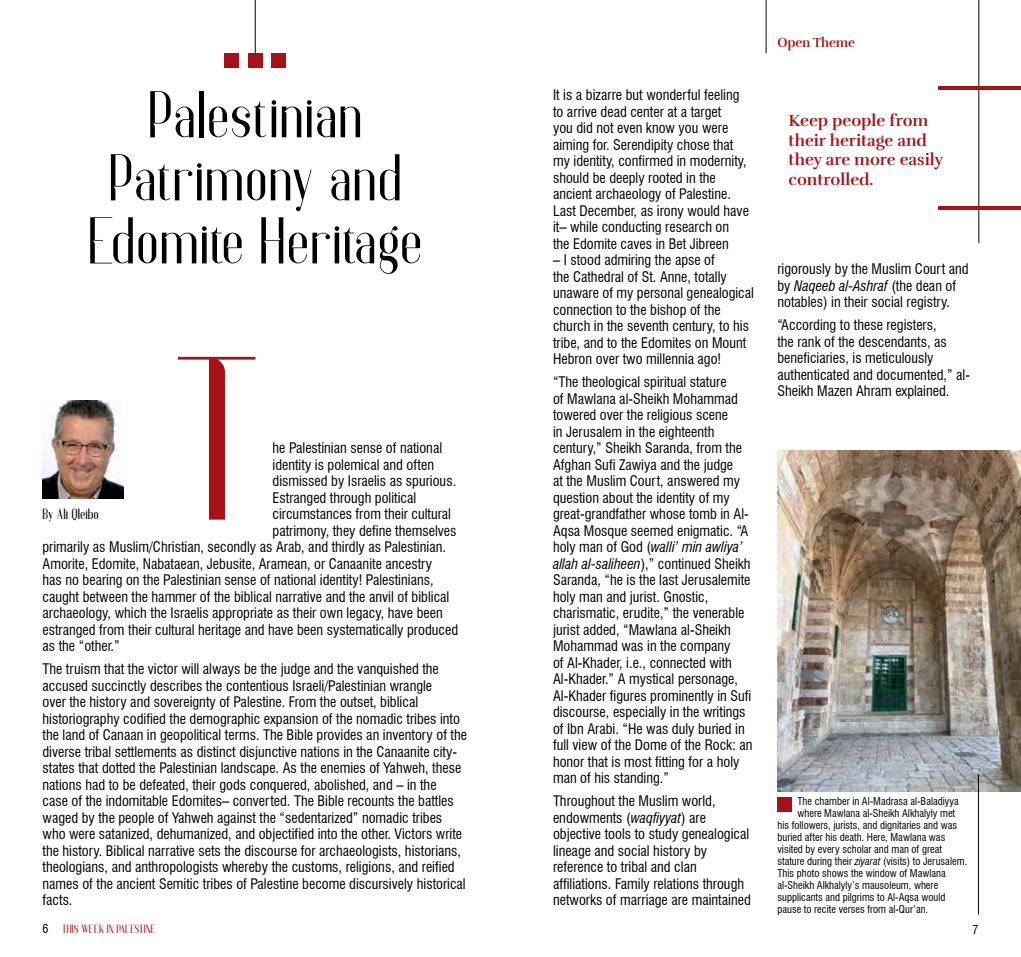
<style>
.page{position:relative;width:1021px;height:957px;background:#fff}
.page>*{position:absolute;margin:0;border:0;box-sizing:border-box;transform-origin:0 0}
.t1{font:232.5px "Anteric";color:#a61217}
.t2{font:66px/63px "Anteric";color:#000;text-align:center}
.t3{font:700 16.5px/19.5px "Rufina";color:#a61217}
.t4{font:700 15px "Anteric";color:#000}
.t5{font:condensed 14.25px/16.5px "Swiss 721 BT";color:#000}
.t6{font:700 13.5px "Rufina";letter-spacing:-.01em;color:#a61217;scale:.96 1}
.t7{font:700 12px "Anteric";color:#a61217}
.t8{font:condensed 12px "Swiss 721 BT";color:#000}
.t9{font:condensed 10.5px "Swiss 721 BT";color:#000}
.s1{font-style:italic}
.s2{font-family:"Swiss 721 BT";font-weight:400;font-stretch:condensed;color:#000}
</style>
<div class="page">
<hr style="left:765px;top:0;width:1px;height:53px;background:#000">
<img style="left:43px;top:400px;width:80px;height:98px">
<div style="left:248px;top:53px;width:15px;height:15px;background:#a61217"></div>
<div style="left:224px;top:53px;width:15px;height:15px;background:#a61217"></div>
<div style="left:271px;top:53px;width:15px;height:15px;background:#a61217"></div>
<hr style="left:255px;top:0;width:1px;height:53px;background:#000">
<hr style="left:978px;top:0;width:1px;height:243px;background:#000">
<hr style="left:938px;top:86px;width:82px;height:3px;background:#a61217">
<hr style="left:938px;top:206px;width:82px;height:3px;background:#a61217">
<img style="left:777px;top:450px;width:243px;height:341px">
<hr style="left:978px;top:774px;width:1px;height:140px;background:#000">
<div style="left:777px;top:797px;width:15px;height:15px;background:#a61217"></div>
<h2 class="t2" style="left:87px;top:90px;width:337px">Palestinian<br>Patrimony and<br>Edomite Heritage</h2>
<h1 class="t1" style="left:168px;top:356px;width:99px">T</h1>
<p class="t5" style="left:272px;top:440px;width:171px">he Palestinian sense of national</p>
<p class="t5" style="left:272px;top:456px;width:163px">identity is polemical and often</p>
<p class="t5" style="left:272px;top:473px;width:185px">dismissed by Israelis as spurious.</p>
<p class="t5" style="left:272px;top:489px;width:145px">Estranged through political</p>
<p class="t5" style="left:272px;top:506px;width:180px">circumstances from their cultural</p>
<p class="t5" style="left:272px;top:522px;width:185px">patrimony, they define themselves</p>
<p class="t5" style="left:43px;top:539px;width:405px">primarily as Muslim/Christian, secondly as Arab, and thirdly as Palestinian.</p>
<p class="t5" style="left:43px;top:555px;width:391px">Amorite, Edomite, Nabataean, Jebusite, Aramean, or Canaanite ancestry</p>
<p class="t5" style="left:43px;top:572px;width:392px">has no bearing on the Palestinian sense of national identity! Palestinians,</p>
<p class="t5" style="left:43px;top:588px;width:408px">caught between the hammer of the biblical narrative and the anvil of biblical</p>
<p class="t5" style="left:43px;top:605px;width:402px">archaeology, which the Israelis appropriate as their own legacy, have been</p>
<p class="t5" style="left:43px;top:621px;width:417px">estranged from their cultural heritage and have been systematically produced</p>
<p class="t5" style="left:43px;top:638px;width:79px">as the “other.”</p>
<p class="t5" style="left:43px;top:660px;width:426px">The truism that the victor will always be the judge and the vanquished the accused succinctly describes the contentious Israeli/Palestinian wrangle<br>over the history and sovereignty of Palestine. From the outset, biblical historiography codified the demographic expansion of the nomadic tribes into the land of Canaan in geopolitical terms. The Bible provides an inventory of the diverse tribal settlements as distinct disjunctive nations in the Canaanite city&shy;states that dotted the Palestinian landscape. As the enemies of Yahweh, these nations had to be defeated, their gods conquered, abolished, and – in the<br>case of the indomitable Edomites– converted. The Bible recounts the battles waged by the people of Yahweh against the “sedentarized” nomadic tribes who were satanized, dehumanized, and objectified into the other. Victors write the history. Biblical narrative sets the discourse for archaeologists, historians, theologians, and anthropologists whereby the customs, religions, and reified names of the ancient Semitic tribes of Palestine become discursively historical facts.</p>
<p class="t4" style="left:43px;top:507px;width:58px">By Ali Qleibo</p>
<p class="t5" style="left:553px;top:87px;width:197px">It is a bizarre but wonderful feeling to arrive dead center at a target<br>you did not even know you were aiming for. Serendipity chose that my identity, confirmed in modernity, should be deeply rooted in the ancient archaeology of Palestine.<br>Last December, as irony would have it– while conducting research on the Edomite caves in Bet Jibreen</p>
<p class="t5" style="left:553px;top:252px;width:202px">– I stood admiring the apse of<br>the Cathedral of St. Anne, totally unaware of my personal genealogical connection to the bishop of the church in the seventh century, to his tribe, and to the Edomites on Mount Hebron over two millennia ago!</p>
<p class="t5" style="left:553px;top:374px;width:201px">“The theological spiritual stature<br>of Mawlana al-Sheikh Mohammad towered over the religious scene<br>in Jerusalem in the eighteenth century,” Sheikh Saranda, from the Afghan Sufi Zawiya and the judge<br>at the Muslim Court, answered my question about the identity of my great-grandfather whose tomb in Al-Aqsa Mosque seemed enigmatic. “A holy man of God (<span class="s1">walli’ min awliya’ allah al-saliheen</span>),” continued Sheikh Saranda, “he is the last Jerusalemite holy man and jurist. Gnostic, charismatic, erudite,” the venerable jurist added, “Mawlana al-Sheikh Mohammad was in the company<br>of Al-Khader, i.e., connected with Al-Khader.” A mystical personage, Al-Khader figures prominently in Sufi discourse, especially in the writings of Ibn Arabi. “He was duly buried in full view of the Dome of the Rock: an honor that is most fitting for a holy man of his standing.”</p>
<p class="t5" style="left:553px;top:792px;width:199px">Throughout the Muslim world, endowments (<span class="s1">waqfiyyat</span>) are objective tools to study genealogical lineage and social history by reference to tribal and clan affiliations. Family relations through networks of marriage are maintained</p>
<p class="t6" style="left:777px;top:34px;width:82px">Open Theme</p>
<p class="t3" style="left:788px;top:111px;width:156px">Keep people from their heritage and they are more easily controlled.</p>
<p class="t5" style="left:777px;top:261px;width:193px">rigorously by the Muslim Court and by <span class="s1">Naqeeb al-Ashraf</span> (the dean of notables) in their social registry.</p>
<p class="t5" style="left:777px;top:317px;width:194px">“According to these registers,<br>the rank of the descendants, as beneficiaries, is meticulously authenticated and documented,” al-<br>Sheikh Mazen Ahram explained.</p>
<p class="t9" style="left:797px;top:795px;width:163px">The chamber in Al-Madrasa al-Baladiyya</p>
<p class="t9" style="left:797px;top:807px;width:159px">where Mawlana al-Sheikh Alkhalyly met</p>
<p class="t9" style="left:777px;top:819px;width:181px">his followers, jurists, and dignitaries and was</p>
<p class="t9" style="left:777px;top:831px;width:169px">buried after his death. Here, Mawlana was</p>
<p class="t9" style="left:777px;top:843px;width:166px">visited by every scholar and man of great</p>
<p class="t9" style="left:777px;top:855px;width:191px">stature during their <span class="s1">ziyarat</span> (visits) to Jerusalem.</p>
<p class="t9" style="left:777px;top:867px;width:170px">This photo shows the window of Mawlana</p>
<p class="t9" style="left:777px;top:879px;width:162px">al-Sheikh Alkhalyly’s mausoleum, where</p>
<p class="t9" style="left:777px;top:891px;width:170px">supplicants and pilgrims to Al-Aqsa would</p>
<p class="t9" style="left:777px;top:903px;width:152px">pause to recite verses from al-Qur’an.</p>
<p class="t7" style="left:43px;top:922px;width:115px"><span class="s2">6</span> THIS WEEK IN PALESTINE</p>
<p class="t8" style="left:972px;top:922px;width:7px">7</p>
</div>
